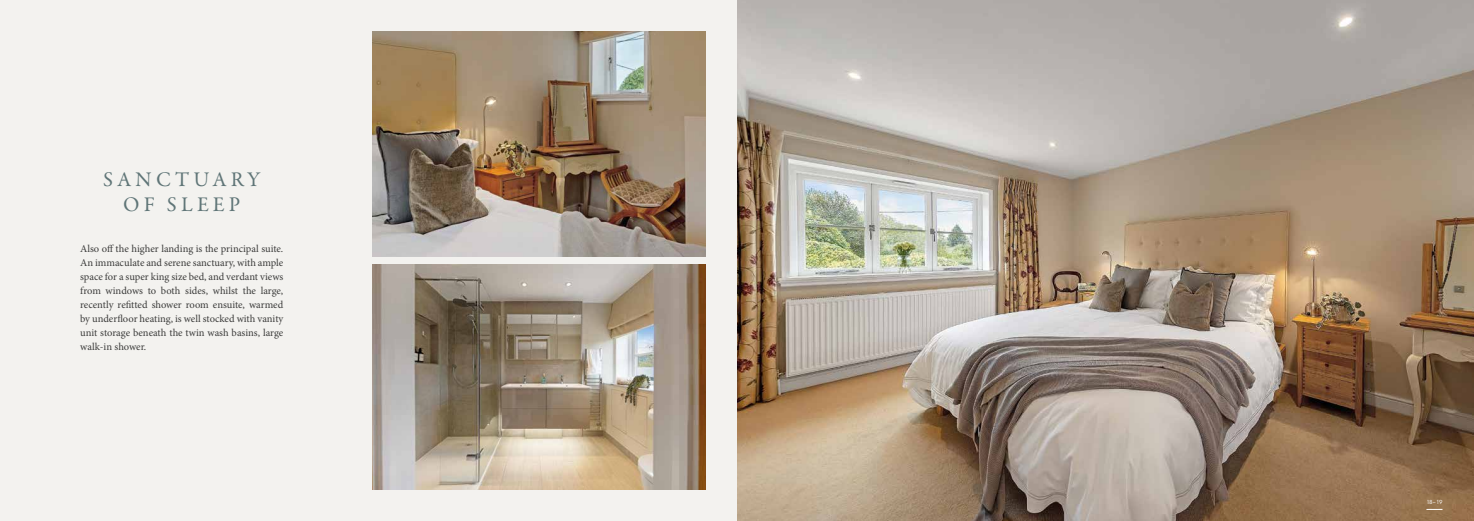
<style>
.page{position:relative;width:1474px;height:521px;background:#fff}
.page>*{position:absolute;margin:0;border:0;box-sizing:border-box;transform-origin:0 0}
.t1{font:21px/25.2px "Garamond Premr Pro";letter-spacing:.2em;color:#5f7577;text-align:center}
.t2{font:10.5px/14px "Minion Pro";color:#3c3c3b;text-align:justify}
.t3{font:6.12px "Futura PT";color:#fff}
</style>
<div class="page">
<img style="left:737px;top:0;width:736px;height:521px">
<svg style="left:1426px;top:509px;width:16px;height:1px"></svg>
<div style="left:0;top:0;width:737px;height:521px;background:#f3f2ef"></div>
<img style="left:372px;top:264px;width:333px;height:225px">
<img style="left:372px;top:32px;width:333px;height:225px">
<h1 class="t1" style="left:103px;top:167px;width:159px">SANCTUARY<br>OF SLEEP</h1>
<p class="t2" style="left:80px;top:242px;width:205px">Also off the higher landing is the principal suite.<br>An immaculate and serene sanctuary, with ample space for a super king size bed, and verdant views from windows to both sides, whilst the large, recently refitted shower room ensuite, warmed by underfloor heating, is well stocked with vanity unit storage beneath the twin wash basins, large walk-in shower.</p>
<p class="t3" style="left:1426px;top:499px;width:18px">18–19</p>
</div>
